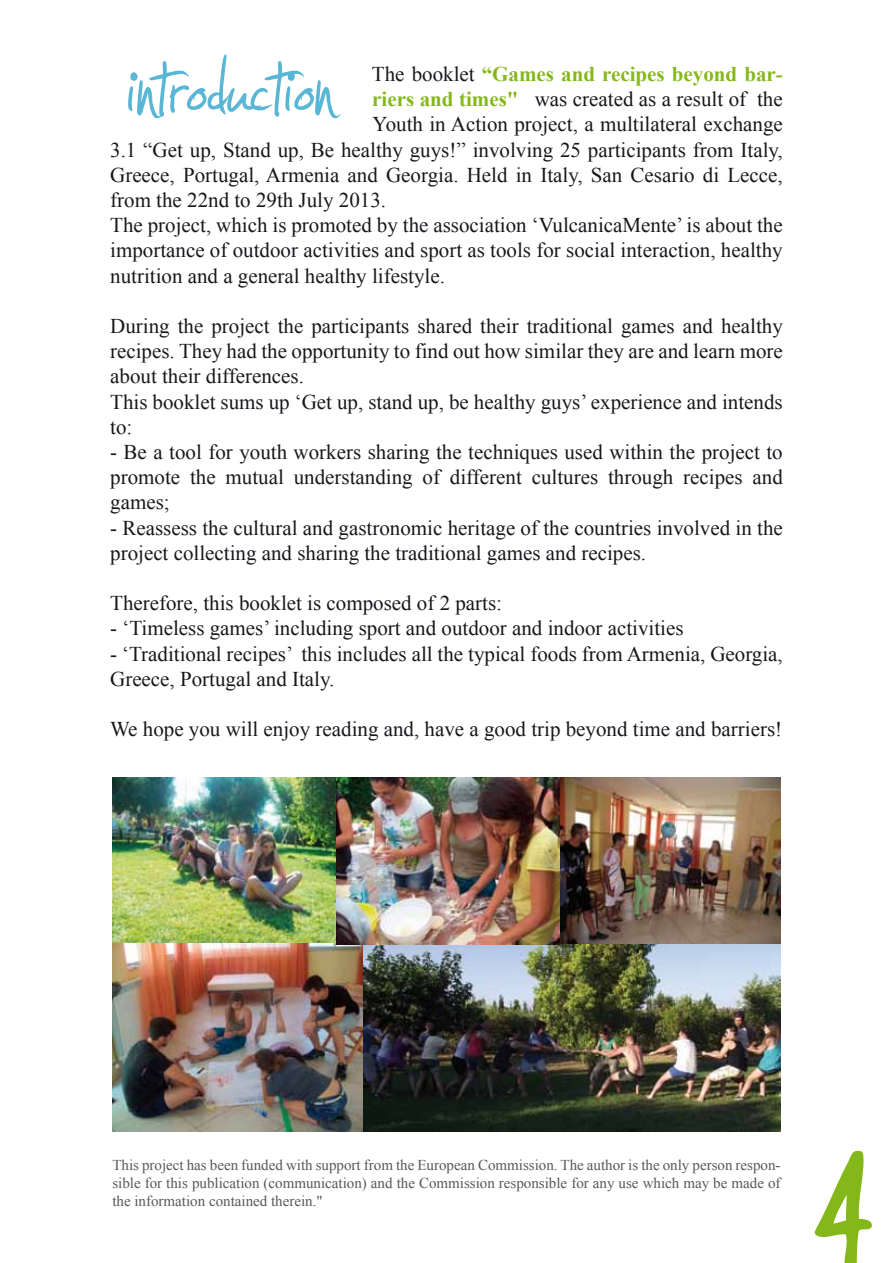
<style>
.page{position:relative;width:893px;height:1263px;background:#fff}
.page>*{position:absolute;margin:0;border:0;box-sizing:border-box;transform-origin:0 0}
.t1{font:152.1px "Trash Hand";color:#84b81a}
.t2{font:21px/25.2px "Times New Roman";color:#1a171c}
.t3{font:700 21px "Times New Roman";color:#84b81a}
.t4{font:15px/18px "Times New Roman";color:#58585a;text-align:justify}
.s1{font-weight:400;color:#1a171c}
.s2{font-weight:700;color:#84b81a}
</style>
<div class="page">
<hr style="left:0;top:0;width:1px;height:1263px;background:#84b81a">
<svg style="left:128px;top:54px;width:213px;height:64px"></svg>
<img style="left:113px;top:777px;width:446px;height:168px">
<img style="left:557px;top:777px;width:223px;height:167px">
<img style="left:113px;top:943px;width:250px;height:188px">
<img style="left:363px;top:945px;width:417px;height:186px">
<p class="t3" style="left:372px;top:59px;width:412px"><span class="s1">The booklet</span> “Games and recipes beyond bar-</p>
<p class="t2" style="left:372px;top:86px;width:412px"><span class="s2">riers and times"</span> was created as a result of the</p>
<p class="t2" style="left:373px;top:111px;width:412px">Youth in Action project, a multilateral exchange</p>
<p class="t2" style="left:110px;top:137px;width:674px">3.1 “Get up, Stand up, Be healthy guys!” involving 25 participants from Italy,</p>
<p class="t2" style="left:110px;top:162px;width:674px">Greece, Portugal, Armenia and Georgia. Held in Italy, San Cesario di Lecce,</p>
<p class="t2" style="left:110px;top:187px;width:277px">from the 22nd to 29th July 2013.</p>
<p class="t2" style="left:110px;top:212px;width:674px">The project, which is promoted by the association ‘VulcanicaMente’ is about the</p>
<p class="t2" style="left:110px;top:237px;width:674px">importance of outdoor activities and sport as tools for social interaction, healthy</p>
<p class="t2" style="left:110px;top:263px;width:336px">nutrition and a general healthy lifestyle.</p>
<p class="t2" style="left:110px;top:313px;width:674px">During the project the participants shared their traditional games and healthy recipes. They had the opportunity to find out how similar they are and learn more about their differences.<br>This booklet sums up ‘Get up, stand up, be healthy guys’ experience and intends to:</p>
<p class="t2" style="left:110px;top:439px;width:674px;text-align:justify">- Be a tool for youth workers sharing the techniques used within the project to promote the mutual understanding of different cultures through recipes and games;</p>
<p class="t2" style="left:110px;top:515px;width:674px">- Reassess the cultural and gastronomic heritage of the countries involved in the project collecting and sharing the traditional games and recipes.</p>
<p class="t2" style="left:110px;top:590px;width:393px">Therefore, this booklet is composed of 2 parts:</p>
<p class="t2" style="left:110px;top:615px;width:575px">- ‘Timeless games’ including sport and outdoor and indoor activities</p>
<p class="t2" style="left:110px;top:641px;width:674px">- ‘Traditional recipes’ this includes all the typical foods from Armenia, Georgia,<br>Greece, Portugal and Italy.</p>
<p class="t2" style="left:110px;top:716px;width:673px">We hope you will enjoy reading and, have a good trip beyond time and barriers!</p>
<p class="t4" style="left:112px;top:1156px;width:670px">This project has been funded with support from the European Commission. The author is the only person respon&shy;sible for this publication (communication) and the Commission responsible for any use which may be made of the information contained therein."</p>
<h1 class="t1" style="left:815px;top:1122px;width:59px">4</h1>
</div>
